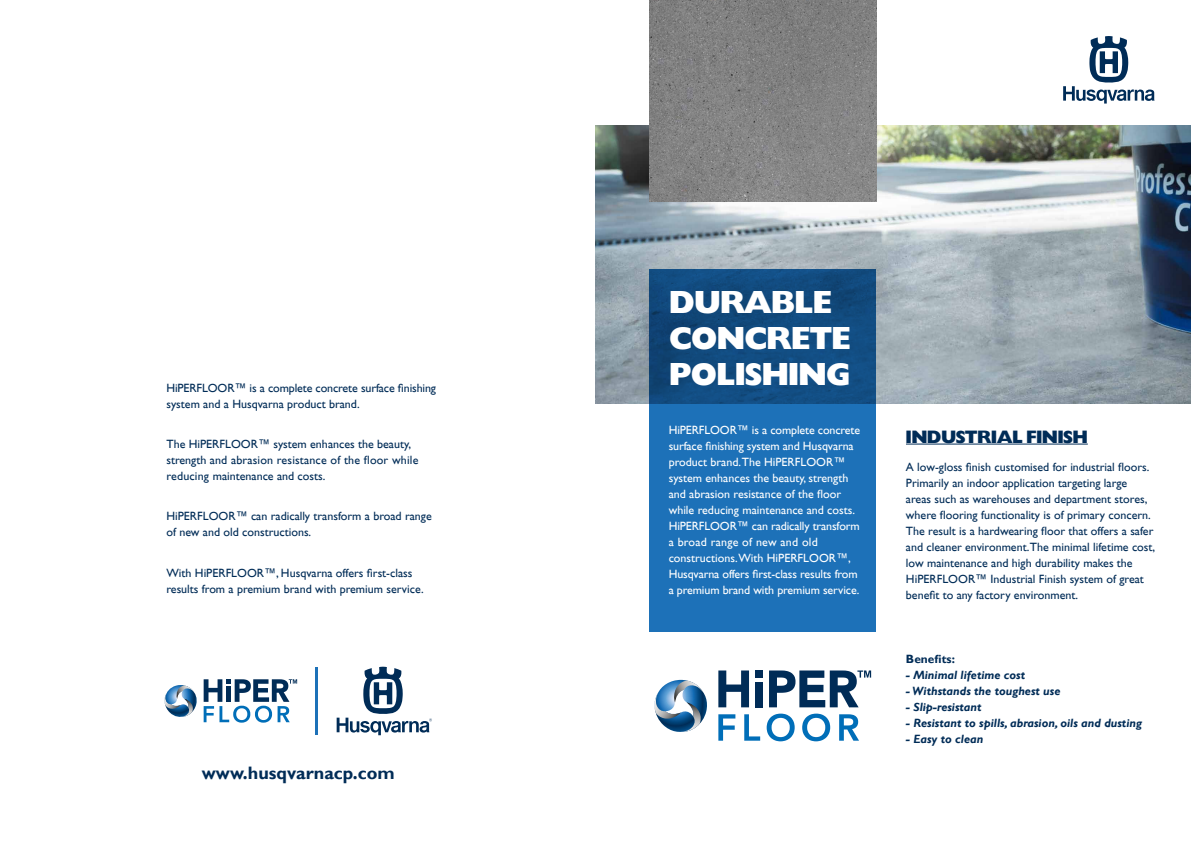
<style>
.page{position:relative;width:1191px;height:842px;background:#fff}
.page>*{position:absolute;margin:0;border:0;box-sizing:border-box;transform-origin:0 0}
.t1{font:32px/36px "Hq Sans X Pro TT";color:#fff}
.t2{font:700 18px "Hq Sans Pro TT";color:#002c57}
.t3{font:18px "Hq Sans X Pro TT";color:#002c57}
.t4{font:12px/16px "Hq Sans Pro TT";color:#002c57}
.t5{font:12px/16px "Hq Sans Pro TT";letter-spacing:-.01em;color:#fff}
.t6{font:italic 700 12px "Hq Sans Pro TT";color:#002c57}
.t7{font:700 12px "Hq Sans Pro TT";color:#002c57}
</style>
<div class="page">
<svg style="left:165px;top:685px;width:32px;height:32px"></svg>
<svg style="left:204px;top:679px;width:93px;height:44px"></svg>
<div style="left:226px;top:686px;width:5px;height:16px;background:#002c57"></div>
<hr style="left:315px;top:667px;width:3px;height:68px;background:#1d71b8">
<svg style="left:337px;top:667px;width:95px;height:68px"></svg>
<img style="left:595px;top:125px;width:596px;height:279px">
<svg style="left:1063px;top:36px;width:91px;height:68px"></svg>
<svg style="left:649px;top:269px;width:227px;height:363px;background:#1862a2"></svg>
<hr style="left:906px;top:444px;width:181px;height:1px;background:#002c57">
<img style="left:649px;top:0;width:227px;height:201px">
<svg style="left:655px;top:680px;width:52px;height:52px"></svg>
<svg style="left:718px;top:714px;width:17px;height:27px"></svg>
<svg style="left:744px;top:714px;width:16px;height:27px"></svg>
<svg style="left:766px;top:714px;width:28px;height:27px"></svg>
<svg style="left:802px;top:714px;width:28px;height:27px"></svg>
<svg style="left:839px;top:714px;width:20px;height:27px"></svg>
<svg style="left:718px;top:670px;width:31px;height:37px"></svg>
<svg style="left:769px;top:670px;width:102px;height:37px"></svg>
<div style="left:755px;top:670px;width:8px;height:8px;background:#002c57"></div>
<div style="left:755px;top:682px;width:8px;height:25px;background:#002c57"></div>
<p class="t4" style="left:166px;top:380px;width:271px">HiPERFLOOR™ is a complete concrete surface finishing system and a Husqvarna product brand.</p>
<p class="t4" style="left:166px;top:436px;width:253px">The HiPERFLOOR™ system enhances the beauty, strength and abrasion resistance of the floor while reducing maintenance and costs.</p>
<p class="t4" style="left:166px;top:509px;width:267px">HiPERFLOOR™ can radically transform a broad range of new and old constructions.</p>
<p class="t4" style="left:166px;top:565px;width:259px">With HiPERFLOOR™, Husqvarna offers first-class results from a premium brand with premium service.</p>
<h2 class="t2" style="left:202px;top:762px;width:194px">www.husqvarnacp.com</h2>
<h1 class="t1" style="left:669px;top:286px;width:183px;text-indent:102px">BLE<br>CONCRETE<br>POLISHIN</h1>
<h1 class="t1" style="left:669px;top:286px;width:52px">DURA</h1>
<h1 class="t1" style="left:826px;top:358px;width:25px">G</h1>
<p class="t5" style="left:668px;top:422px;width:193px">HiPERFLOOR™ is a complete concrete surface finishing system and Husqvarna product brand.The HiPERFLOOR™ system enhances the beauty, strength and abrasion resistance of the floor while reducing maintenance and costs.<br>HiPERFLOOR™ can radically transform a broad range of new and old constructions.With HiPERFLOOR™, Husqvarna offers first-class results from a premium brand with premium service.</p>
<h2 class="t3" style="left:906px;top:426px;width:183px">INDUSTRIAL FINISH</h2>
<p class="t4" style="left:906px;top:459px;width:251px">A low-gloss finish customised for industrial floors.<br>Primarily an indoor application targeting large areas such as warehouses and department stores, where flooring functionality is of primary concern.<br>The result is a hardwearing floor that offers a safer and cleaner environment.The minimal lifetime cost, low maintenance and high durability makes the HiPERFLOOR™ Industrial Finish system of great benefit to any factory environment.</p>
<p class="t7" style="left:906px;top:651px;width:50px">Benefits:</p>
<p class="t6" style="left:906px;top:667px;width:121px">- Minimal lifetime cost</p>
<p class="t6" style="left:906px;top:683px;width:156px">- Withstands the toughest use</p>
<p class="t6" style="left:906px;top:699px;width:77px">- Slip-resistant</p>
<p class="t6" style="left:906px;top:715px;width:237px">- Resistant to spills, abrasion, oils and dusting</p>
<p class="t6" style="left:906px;top:731px;width:79px">- Easy to clean</p>
</div>
